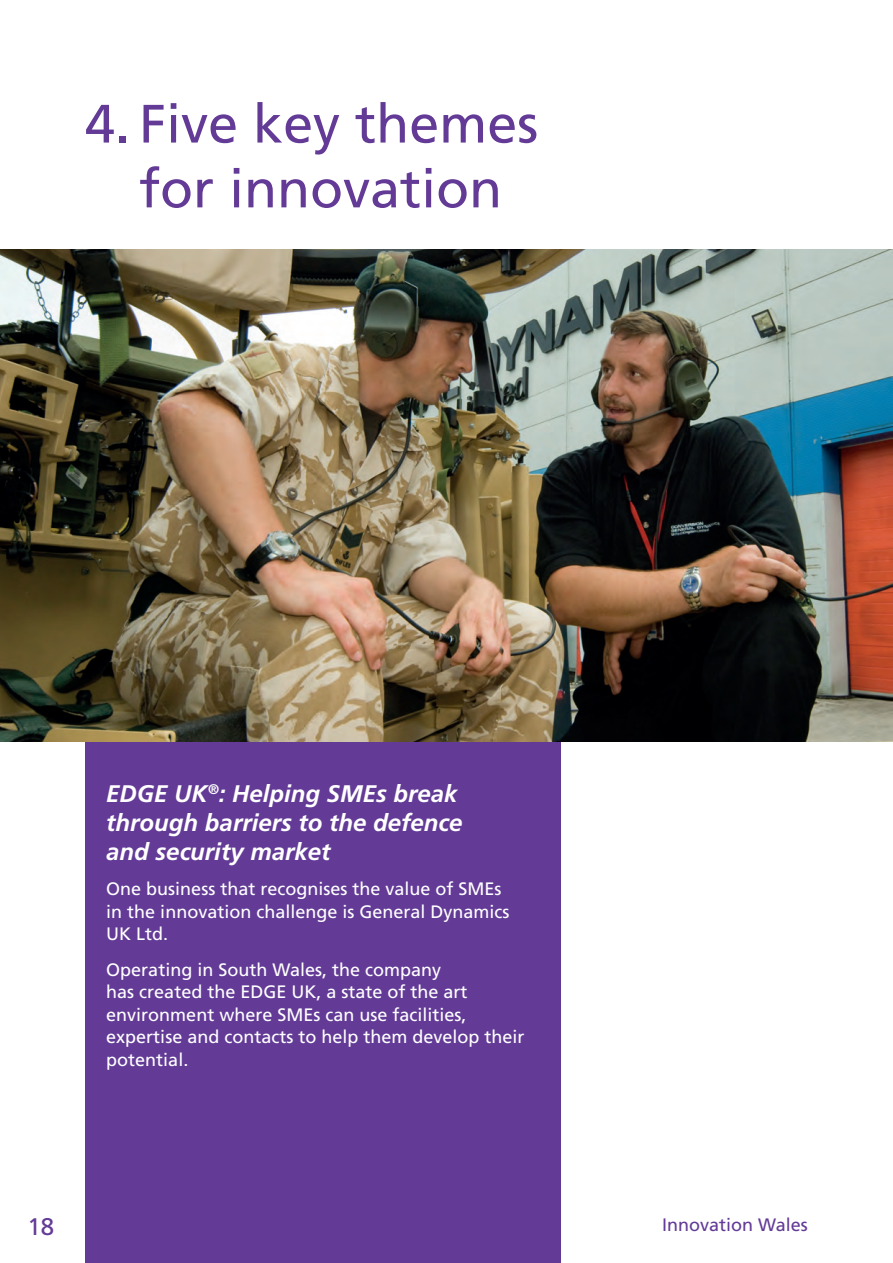
<style>
.page{position:relative;width:893px;height:1263px;background:#fff}
.page>*{position:absolute;margin:0;border:0;box-sizing:border-box;transform-origin:0 0}
.t1{font:54px/64.8px "Frutiger";color:#633b97;text-align:center}
.Small_Title{font:italic 700 24px/28.8px "Frutiger";color:#fff}
.t2{font:24px "Frutiger";color:#633b97}
.Body_Copy{font:18px/22.5px "Frutiger";color:#fff}
.t3{font:18px "Frutiger";color:#633b97}
</style>
<div class="page">
<div style="left:85px;top:742px;width:476px;height:521px;background:#633b97"></div>
<img style="left:0;top:250px;width:893px;height:492px">
<p class="t1" style="left:85px;top:92px;width:455px">4. Five key themes for innovation</p>
<p class="Small_Title" style="left:106px;top:780px;width:358px">EDGE UK<sup>®</sup>: Helping SMEs break through barriers to the defence and security market</p>
<p class="Body_Copy" style="left:106px;top:878px;width:405px">One business that recognises the value of SMEs in the innovation challenge is General Dynamics<br>UK Ltd.</p>
<p class="Body_Copy" style="left:106px;top:958px;width:420px">Operating in South Wales, the company<br>has created the EDGE UK, a state of the art environment where SMEs can use facilities, expertise and contacts to help them develop their potential.</p>
<h2 class="t2" style="left:27px;top:1212px;width:28px">18</h2>
<p class="t3" style="left:662px;top:1214px;width:147px">Innovation Wales</p>
</div>
